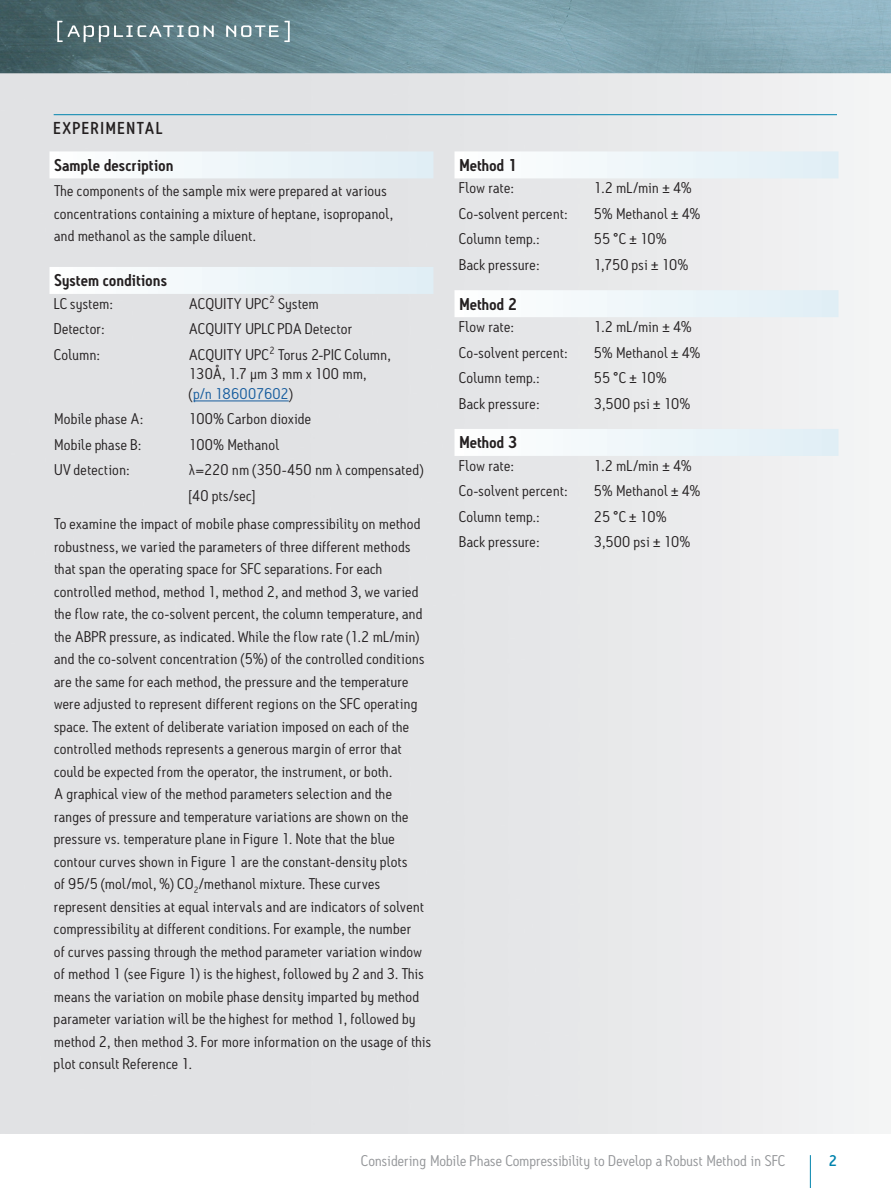
<style>
.page{position:relative;width:891px;height:1188px;background:#fff}
.page>*{position:absolute;margin:0;border:0;box-sizing:border-box;transform-origin:0 0}
.t1{font:500 16.65px "Antitled OT";letter-spacing:.12em;color:#231f20}
.t2{font:600 16.5px "Antitled OT";letter-spacing:.01em;color:#231f20}
.t3{font:15px/22.5px "Antitled OT";letter-spacing:.02em;color:#231f20;scale:1.05 1}
.t4{font:15px "Antitled OT";letter-spacing:.01em;color:#939598;scale:1.05 1}
.t5{font:500 15px "Antitled OT";color:#0083ad;scale:1.05 1}
.s1{color:#175d9e}
</style>
<div class="page">
<hr style="left:810px;top:1155px;width:1px;height:33px;background:#0083ad">
<img style="left:0;top:0;width:891px;height:58px">
<img style="left:0;top:58px;width:891px;height:1076px">
<svg style="left:57px;top:21px;width:157px;height:21px;background:#738b8f"></svg>
<svg style="left:226px;top:21px;width:64px;height:21px"></svg>
<hr style="left:54px;top:114px;width:783px;height:1px;background:#0083ad">
<div style="left:50px;top:151px;width:384px;height:27px;background:linear-gradient(to right,#fefffe,#dfeef5)"></div>
<div style="left:50px;top:267px;width:384px;height:27px;background:linear-gradient(to right,#fefffe,#dfeef5)"></div>
<hr style="left:194px;top:401px;width:95px;height:1px;background:#175d9e">
<div style="left:454px;top:151px;width:384px;height:27px;background:linear-gradient(to right,#fefffe,#dfeef5)"></div>
<div style="left:454px;top:290px;width:384px;height:27px;background:linear-gradient(to right,#fefffe,#dfeef5)"></div>
<div style="left:454px;top:429px;width:384px;height:27px;background:linear-gradient(to right,#fefffe,#dfeef5)"></div>
<p class="t1" style="left:54px;top:118px;width:110px">EXPERIMENTAL</p>
<p class="t2" style="left:54px;top:155px;width:121px">Sample description</p>
<p class="t3" style="left:54px;top:180px;width:324px">The components of the sample mix were prepared at various concentrations containing a mixture of heptane, isopropanol, and methanol as the sample diluent.</p>
<p class="t2" style="left:54px;top:270px;width:114px">System conditions</p>
<p class="t3" style="left:54px;top:292px;width:58px">LC system:</p>
<p class="t3" style="left:189px;top:292px;width:125px">ACQUITY UPC<sup>2</sup> System</p>
<p class="t3" style="left:54px;top:318px;width:50px">Detector:</p>
<p class="t3" style="left:189px;top:318px;width:157px">ACQUITY UPLC PDA Detector</p>
<p class="t3" style="left:54px;top:343px;width:45px">Column:</p>
<p class="t3" style="left:189px;top:345px;width:194px;line-height:19.5px">ACQUITY UPC<sup>2</sup> Torus 2-PIC Column,<br>130Å, 1.7 µm 3 mm x 100 mm, (<span class="s1">p/n 186007602</span>)</p>
<p class="t3" style="left:54px;top:408px;width:87px">Mobile phase A:</p>
<p class="t3" style="left:189px;top:408px;width:118px">100% Carbon dioxide</p>
<p class="t3" style="left:54px;top:433px;width:85px">Mobile phase B:</p>
<p class="t3" style="left:189px;top:433px;width:87px">100% Methanol</p>
<p class="t3" style="left:54px;top:459px;width:74px">UV detection:</p>
<p class="t3" style="left:189px;top:457px;width:225px;line-height:25.5px">λ=220 nm (350-450 nm λ compensated) [40 pts/sec]</p>
<p class="t3" style="left:54px;top:513px;width:361px">To examine the impact of mobile phase compressibility on method robustness, we varied the parameters of three different methods that span the operating space for SFC separations. For each controlled method, method 1, method 2, and method 3, we varied the flow rate, the co-solvent percent, the column temperature, and the ABPR pressure, as indicated. While the flow rate (1.2 mL/min) and the co-solvent concentration (5%) of the controlled conditions are the same for each method, the pressure and the temperature were adjusted to represent different regions on the SFC operating space. The extent of deliberate variation imposed on each of the controlled methods represents a generous margin of error that could be expected from the operator, the instrument, or both.<br>A graphical view of the method parameters selection and the ranges of pressure and temperature variations are shown on the pressure vs. temperature plane in Figure 1. Note that the blue contour curves shown in Figure 1 are the constant-density plots<br>of 95/5 (mol/mol, %) CO<sub>2</sub>/methanol mixture. These curves represent densities at equal intervals and are indicators of solvent compressibility at different conditions. For example, the number<br>of curves passing through the method parameter variation window of method 1 (see Figure 1) is the highest, followed by 2 and 3. This means the variation on mobile phase density imparted by method parameter variation will be the highest for method 1, followed by method 2, then method 3. For more information on the usage of this plot consult Reference 1.</p>
<p class="t2" style="left:459px;top:155px;width:59px">Method 1</p>
<p class="t3" style="left:459px;top:177px;width:54px">Flow rate:</p>
<p class="t3" style="left:594px;top:177px;width:94px">1.2 mL/min ± 4%</p>
<p class="t3" style="left:459px;top:202px;width:105px">Co-solvent percent:</p>
<p class="t3" style="left:594px;top:202px;width:103px">5% Methanol ± 4%</p>
<p class="t3" style="left:459px;top:228px;width:78px">Column temp.:</p>
<p class="t3" style="left:594px;top:228px;width:71px">55 °C ± 10%</p>
<p class="t3" style="left:459px;top:253px;width:78px">Back pressure:</p>
<p class="t3" style="left:594px;top:253px;width:91px">1,750 psi ± 10%</p>
<p class="t2" style="left:459px;top:294px;width:59px">Method 2</p>
<p class="t3" style="left:459px;top:316px;width:54px">Flow rate:</p>
<p class="t3" style="left:594px;top:316px;width:94px">1.2 mL/min ± 4%</p>
<p class="t3" style="left:459px;top:341px;width:105px">Co-solvent percent:</p>
<p class="t3" style="left:594px;top:341px;width:103px">5% Methanol ± 4%</p>
<p class="t3" style="left:459px;top:367px;width:78px">Column temp.:</p>
<p class="t3" style="left:594px;top:367px;width:71px">55 °C ± 10%</p>
<p class="t3" style="left:459px;top:392px;width:78px">Back pressure:</p>
<p class="t3" style="left:594px;top:392px;width:93px">3,500 psi ± 10%</p>
<p class="t2" style="left:459px;top:432px;width:59px">Method 3</p>
<p class="t3" style="left:459px;top:454px;width:54px">Flow rate:</p>
<p class="t3" style="left:594px;top:454px;width:94px">1.2 mL/min ± 4%</p>
<p class="t3" style="left:459px;top:480px;width:105px">Co-solvent percent:</p>
<p class="t3" style="left:594px;top:480px;width:103px">5% Methanol ± 4%</p>
<p class="t3" style="left:459px;top:505px;width:78px">Column temp.:</p>
<p class="t3" style="left:594px;top:505px;width:71px">25 °C ± 10%</p>
<p class="t3" style="left:459px;top:531px;width:78px">Back pressure:</p>
<p class="t3" style="left:594px;top:531px;width:93px">3,500 psi ± 10%</p>
<p class="t4" style="left:361px;top:1151px;width:405px">Considering Mobile Phase Compressibility to Develop a Robust Method in SFC</p>
<p class="t5" style="left:829px;top:1151px;width:10px">2</p>
</div>
